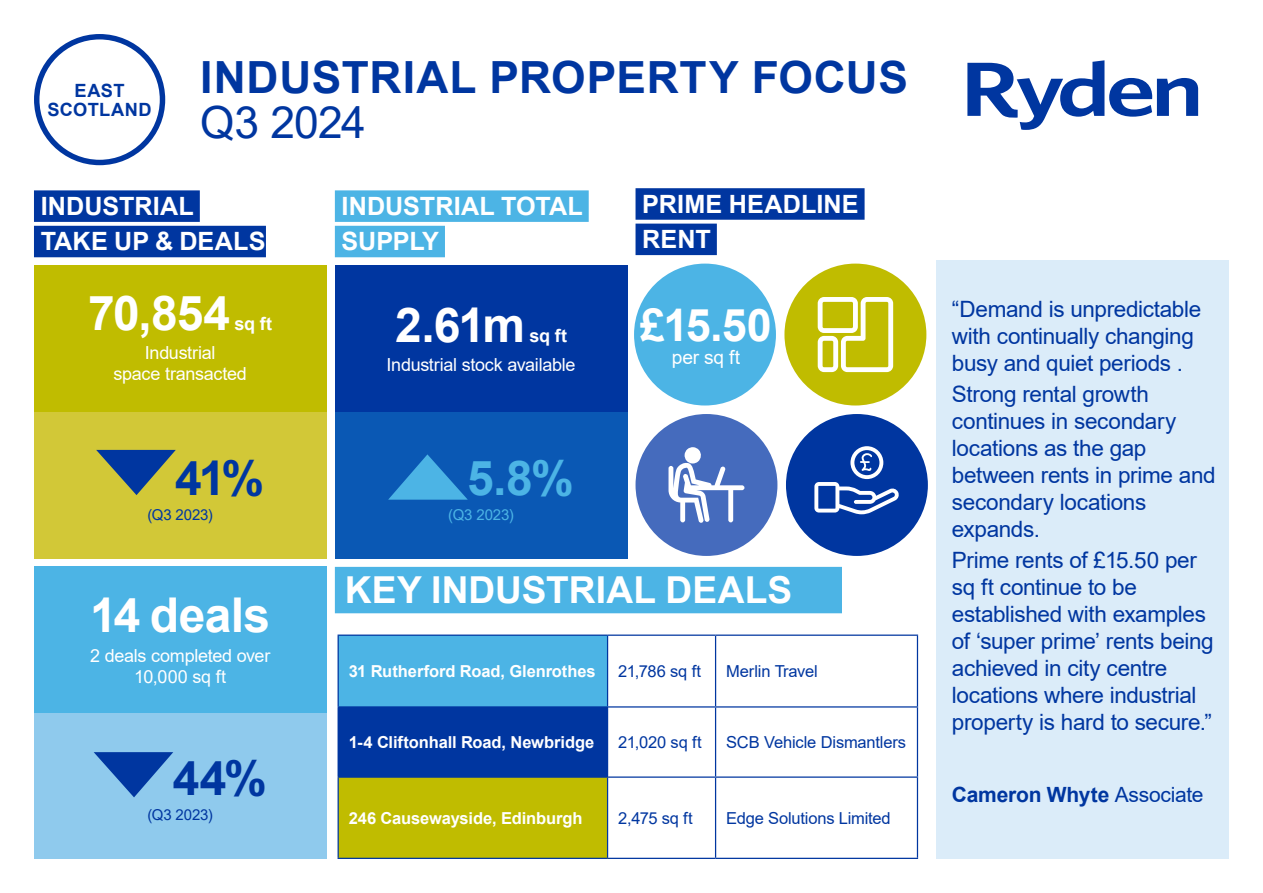
<style>
.page{position:relative;width:1263px;height:893px;background:#fff}
.page>*{position:absolute;margin:0;border:0;box-sizing:border-box;transform-origin:0 0}
.Number{font:700 48px "Arial";letter-spacing:-.02em;color:#fff}
.Number-2{font:700 48px "Arial";color:#0036a0}
.Number-3{font:700 48px "Arial";color:#4cb4e5}
.Number_Large{font:700 45px "Arial";color:#fff}
.Page_Title{font:700 44.4px/45.8px "Arial";letter-spacing:.015em;color:#0036a0}
.Line_Text_Light_Blue{font:700 37.2px "Arial";letter-spacing:.005em;color:#fff}
.Line_Text_Blue{font:700 25.2px/35.4px "Arial";letter-spacing:.005em;color:#fff}
.Line_Text_Light_Blue-2{font:700 25.2px "Arial";letter-spacing:-.005em;color:#fff}
.t1{font:22.5px/27px "Arial";letter-spacing:-.015em;color:#0036a0}
.t2{font:700 21px "Arial";letter-spacing:-.01em;color:#0036a0}
.Number_Text_Large{font:19.2px "Arial";letter-spacing:-.015em;color:#fff}
.t3{font:700 18.3px/18.9px "Arial";letter-spacing:.015em;color:#0036a0;text-align:center}
.Number_Text{font:18px/21px "Arial";letter-spacing:-.015em;color:#fff;text-align:center}
.Number-4{font:700 18px "Arial";color:#fff}
.Table_Text_2{font:16.5px "Arial";letter-spacing:-.01em;color:#0036a0}
.Table_Text_1{font:700 16.5px "Arial";letter-spacing:-.005em;color:#fff}
.Number_Text_Small{font:15px "Arial";letter-spacing:-.005em;color:#0036a0}
.Number_Text_Small-2{font:15px "Arial";letter-spacing:-.005em;color:#4cb4e5}
.s1{font-weight:400}
</style>
<div class="page">
<div style="left:34px;top:713px;width:292px;height:146px;background:#8fcaed"></div>
<div style="left:34px;top:567px;width:292px;height:146px;background:#4cb4e5"></div>
<div style="left:34px;top:266px;width:292px;height:146px;background:#c0bc00"></div>
<div style="left:34px;top:412px;width:292px;height:146px;background:#d2c837"></div>
<div style="left:335px;top:412px;width:292px;height:146px;background:#0a58b4"></div>
<div style="left:335px;top:266px;width:292px;height:146px;background:#0036a0"></div>
<div style="left:936px;top:260px;width:292px;height:599px;background:#dbecf9"></div>
<div style="left:338px;top:635px;width:270px;height:72px;background:#4cb4e5"></div>
<div style="left:338px;top:707px;width:270px;height:70px;background:#0036a0"></div>
<div style="left:338px;top:777px;width:270px;height:81px;background:#c0bc00"></div>
<hr style="left:338px;top:635px;width:270px;height:1px;background:#0036a0">
<hr style="left:338px;top:636px;width:1px;height:70px;background:#0036a0">
<hr style="left:608px;top:635px;width:108px;height:1px;background:#0036a0">
<hr style="left:607px;top:636px;width:1px;height:70px;background:#0036a0">
<hr style="left:716px;top:635px;width:202px;height:1px;background:#0036a0">
<hr style="left:715px;top:636px;width:1px;height:70px;background:#0036a0">
<hr style="left:917px;top:636px;width:1px;height:70px;background:#0036a0">
<hr style="left:338px;top:706px;width:270px;height:2px;background:#0036a0">
<hr style="left:608px;top:706px;width:108px;height:2px;background:#0036a0">
<hr style="left:716px;top:706px;width:202px;height:2px;background:#0036a0">
<hr style="left:715px;top:708px;width:1px;height:68px;background:#0036a0">
<hr style="left:917px;top:708px;width:1px;height:68px;background:#0036a0">
<hr style="left:338px;top:776px;width:270px;height:2px;background:#0036a0">
<hr style="left:338px;top:778px;width:1px;height:80px;background:#0036a0">
<hr style="left:608px;top:776px;width:108px;height:2px;background:#0036a0">
<hr style="left:607px;top:778px;width:1px;height:80px;background:#0036a0">
<hr style="left:716px;top:776px;width:202px;height:2px;background:#0036a0">
<hr style="left:715px;top:778px;width:1px;height:80px;background:#0036a0">
<hr style="left:917px;top:778px;width:1px;height:80px;background:#0036a0">
<hr style="left:338px;top:858px;width:270px;height:1px;background:#0036a0">
<hr style="left:608px;top:858px;width:108px;height:1px;background:#0036a0">
<hr style="left:716px;top:858px;width:202px;height:1px;background:#0036a0">
<svg style="left:967px;top:60px;width:231px;height:70px"></svg>
<div style="left:34px;top:34px;width:131px;height:131px;border:5px solid #0036a0;border-radius:50%"></div>
<svg style="left:96px;top:450px;width:80px;height:45px"></svg>
<div style="left:784px;top:264px;width:142px;height:141px;background:#c0bc00;border-radius:50%"></div>
<svg style="left:818px;top:297px;width:75px;height:75px"></svg>
<div style="left:786px;top:414px;width:142px;height:142px;background:#0036a0;border-radius:50%"></div>
<svg style="left:814px;top:446px;width:85px;height:68px"></svg>
<div style="left:635px;top:188px;width:229px;height:32px;background:#0036a0"></div>
<div style="left:635px;top:224px;width:82px;height:31px;background:#0036a0"></div>
<div style="left:634px;top:264px;width:142px;height:141px;background:#4cb4e5;border-radius:50%"></div>
<div style="left:335px;top:190px;width:254px;height:32px;background:#4cb4e5"></div>
<div style="left:335px;top:226px;width:110px;height:31px;background:#4cb4e5"></div>
<svg style="left:388px;top:454px;width:80px;height:46px"></svg>
<div style="left:34px;top:190px;width:166px;height:32px;background:#0036a0"></div>
<div style="left:34px;top:226px;width:232px;height:31px;background:#0036a0"></div>
<div style="left:635px;top:414px;width:142px;height:142px;background:#456bbd;border-radius:50%"></div>
<svg style="left:668px;top:447px;width:76px;height:76px"></svg>
<svg style="left:94px;top:752px;width:79px;height:45px"></svg>
<div style="left:335px;top:567px;width:507px;height:46px;background:#4cb4e5"></div>
<p class="t3" style="left:47px;top:81px;width:106px">EAST<br>SCOTLAND</p>
<p class="Page_Title" style="left:200px;top:55px;width:709px">INDUSTRIAL PROPERTY FOCUS<br><span class="s1">Q3 2024</span></p>
<p class="Line_Text_Blue" style="left:41px;top:189px;width:226px">INDUSTRIAL<br>TAKE UP &amp; DEALS</p>
<p class="Number" style="left:88px;top:279px;width:144px">70,854</p>
<p class="Number-4" style="left:235px;top:311px;width:39px">sq ft</p>
<p class="Number_Text" style="left:114px;top:342px;width:135px">Industrial<br>space transacted</p>
<p class="Number-2" style="left:175px;top:444px;width:90px">41%</p>
<p class="Number_Text_Small" style="left:147px;top:505px;width:67px">(Q3 2023)</p>
<p class="Number" style="left:90px;top:582px;width:181px">14 deals</p>
<p class="Number_Text" style="left:90px;top:645px;width:182px">2 deals completed over<br>10,000 sq ft</p>
<p class="Number-2" style="left:173px;top:744px;width:95px">44%</p>
<p class="Number_Text_Small" style="left:147px;top:804px;width:67px">(Q3 2023)</p>
<p class="Line_Text_Light_Blue-2" style="left:342px;top:188px;width:243px">INDUSTRIAL TOTAL</p>
<p class="Line_Text_Light_Blue-2" style="left:342px;top:224px;width:99px">SUPPLY</p>
<p class="Number" style="left:395px;top:291px;width:132px">2.61m</p>
<p class="Number-4" style="left:529px;top:323px;width:39px">sq ft</p>
<p class="Number_Text" style="left:387px;top:354px;width:190px">Industrial stock available</p>
<p class="Number-3" style="left:467px;top:444px;width:108px">5.8%</p>
<p class="Number_Text_Small-2" style="left:448px;top:505px;width:67px">(Q3 2023)</p>
<p class="Line_Text_Blue" style="left:642px;top:187px;width:218px">PRIME HEADLINE<br>RENT</p>
<p class="Number_Large" style="left:640px;top:294px;width:133px">£15.50</p>
<p class="Number_Text_Large" style="left:672px;top:344px;width:70px">per sq ft</p>
<p class="Line_Text_Light_Blue" style="left:345px;top:564px;width:449px">KEY INDUSTRIAL DEALS</p>
<p class="Table_Text_1" style="left:349px;top:660px;width:248px">31 Rutherford Road, Glenrothes</p>
<p class="Table_Text_2" style="left:618px;top:660px;width:84px">21,786 sq ft</p>
<p class="Table_Text_2" style="left:726px;top:660px;width:93px">Merlin Travel</p>
<p class="Table_Text_1" style="left:349px;top:731px;width:247px">1-4 Cliftonhall Road, Newbridge</p>
<p class="Table_Text_2" style="left:618px;top:731px;width:85px">21,020 sq ft</p>
<p class="Table_Text_2" style="left:726px;top:731px;width:181px">SCB Vehicle Dismantlers</p>
<p class="Table_Text_1" style="left:349px;top:806px;width:235px">246 Causewayside, Edinburgh</p>
<p class="Table_Text_2" style="left:618px;top:807px;width:76px">2,475 sq ft</p>
<p class="Table_Text_2" style="left:726px;top:807px;width:166px">Edge Solutions Limited</p>
<p class="t1" style="left:952px;top:295px;width:251px">“Demand is unpredictable with continually changing busy and quiet periods .</p>
<p class="t1" style="left:952px;top:381px;width:265px">Strong rental growth continues in secondary locations as the gap between rents in prime and secondary locations expands.</p>
<p class="t1" style="left:952px;top:547px;width:263px">Prime rents of £15.50 per sq ft continue to be established with examples of ‘super prime’ rents being achieved in city centre locations where industrial property is hard to secure.”</p>
<p class="t2" style="left:952px;top:779px;width:253px">Cameron Whyte <span class="s1">Associate</span></p>
</div>
